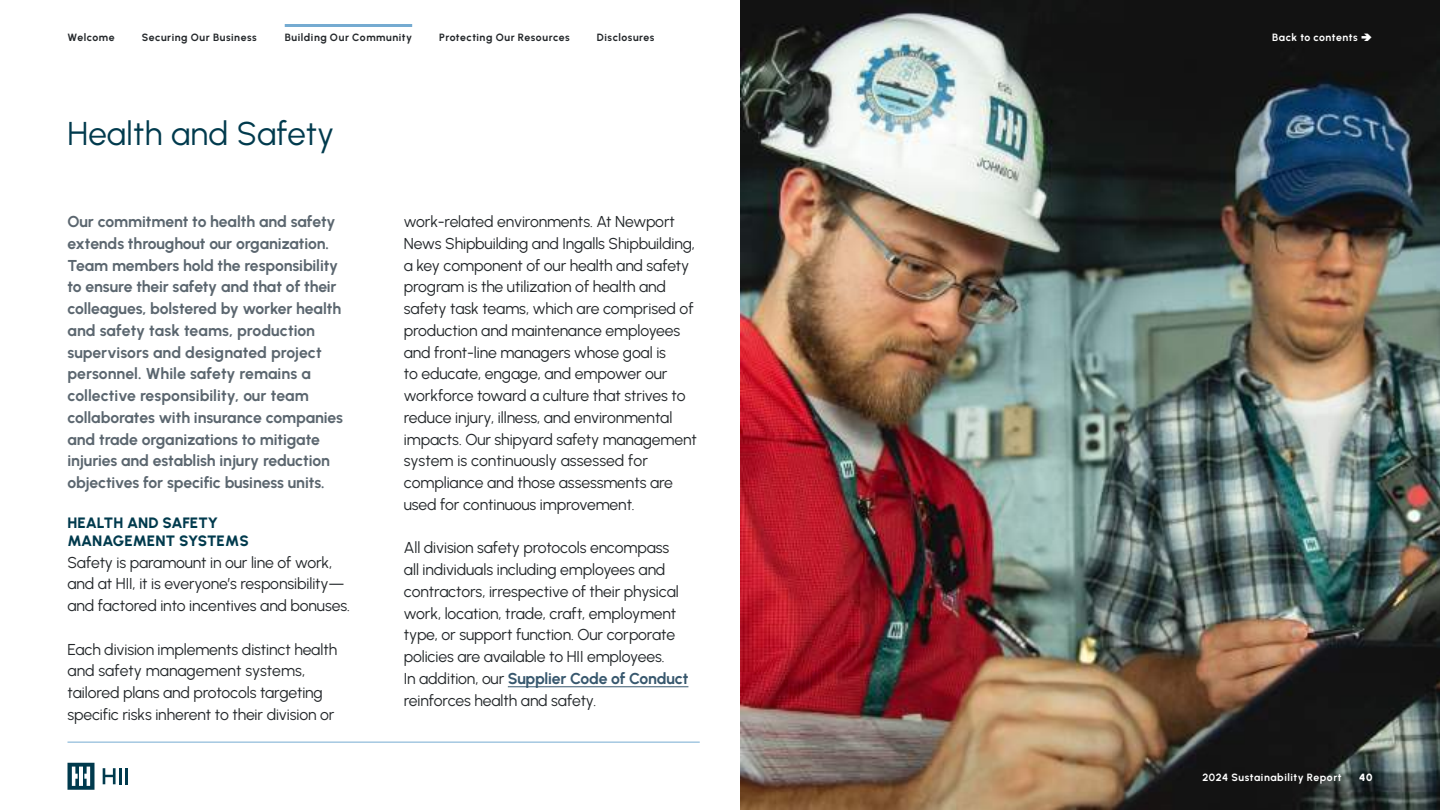
<style>
.page{position:relative;width:1440px;height:810px;background:#fff}
.page>*{position:absolute;margin:0;border:0;box-sizing:border-box;transform-origin:0 0}
.t1{font:33px "Urbanist";letter-spacing:.005em;color:#003a4d}
.t2{font:15.75px/21.8px "Urbanist";letter-spacing:-.005em;color:#23272a}
.t3{font:700 15.75px/21.8px "Urbanist";letter-spacing:-.005em;color:#5b666f}
.t4{font:800 15px/18px "Urbanist";color:#003a4d}
.t5{font:700 10.5px "Urbanist";letter-spacing:.05em;color:#23272a}
.t6{font:700 10.5px "Urbanist";letter-spacing:.05em;color:#fff}
.t7{font:900 10.5px "Urbanist";color:#fff}
.s1{font-weight:700;color:#37576d}
</style>
<div class="page">
<hr style="left:285px;top:24px;width:127px;height:3px;background:#75abd1">
<svg style="left:68px;top:763px;width:26px;height:27px"></svg>
<svg style="left:103px;top:768px;width:13px;height:16px"></svg>
<hr style="left:119px;top:768px;width:3px;height:16px;background:#003a4d">
<hr style="left:125px;top:768px;width:3px;height:16px;background:#003a4d">
<hr style="left:68px;top:742px;width:632px;height:1px;background:#75abd1">
<img style="left:740px;top:0;width:700px;height:810px">
<hr style="left:508px;top:686px;width:180px;height:1px;background:#37576d">
<svg style="left:1362px;top:33px;width:10px;height:7px"></svg>
<p class="t5" style="left:68px;top:30px;width:49px">Welcome</p>
<p class="t5" style="left:142px;top:30px;width:117px">Securing Our Business</p>
<p class="t5" style="left:285px;top:30px;width:129px">Building Our Community</p>
<p class="t5" style="left:439px;top:30px;width:132px">Protecting Our Resources</p>
<p class="t5" style="left:597px;top:30px;width:59px">Disclosures</p>
<h1 class="t1" style="left:68px;top:111px;width:268px">Health and Safety</h1>
<p class="t3" style="left:68px;top:210px;width:277px">Our commitment to health and safety extends throughout our organization.<br>Team members hold the responsibility to ensure their safety and that of their colleagues, bolstered by worker health and safety task teams, production supervisors and designated project personnel. While safety remains a collective responsibility, our team collaborates with insurance companies and trade organizations to mitigate injuries and establish injury reduction objectives for specific business units.</p>
<p class="t4" style="left:68px;top:513px;width:183px">HEALTH AND SAFETY<br>MANAGEMENT SYSTEMS</p>
<p class="t2" style="left:68px;top:551px;width:284px">Safety is paramount in our line of work, and at HII, it is everyone’s responsibility— and factored into incentives and bonuses.</p>
<p class="t2" style="left:68px;top:638px;width:271px">Each division implements distinct health and safety management systems, tailored plans and protocols targeting specific risks inherent to their division or</p>
<p class="t2" style="left:404px;top:210px;width:295px">work-related environments. At Newport News Shipbuilding and Ingalls Shipbuilding, a key component of our health and safety program is the utilization of health and safety task teams, which are comprised of production and maintenance employees and front-line managers whose goal is<br>to educate, engage, and empower our workforce toward a culture that strives to reduce injury, illness, and environmental impacts. Our shipyard safety management system is continuously assessed for compliance and those assessments are used for continuous improvement.</p>
<p class="t2" style="left:404px;top:536px;width:286px">All division safety protocols encompass<br>all individuals including employees and contractors, irrespective of their physical work, location, trade, craft, employment type, or support function. Our corporate policies are available to HII employees.<br>In addition, our <span class="s1">Supplier Code of Conduct </span>reinforces health and safety.</p>
<p class="t6" style="left:1272px;top:30px;width:87px">Back to contents</p>
<p class="t6" style="left:1202px;top:770px;width:141px">2024 Sustainability Report</p>
<p class="t7" style="left:1359px;top:770px;width:15px">40</p>
</div>
